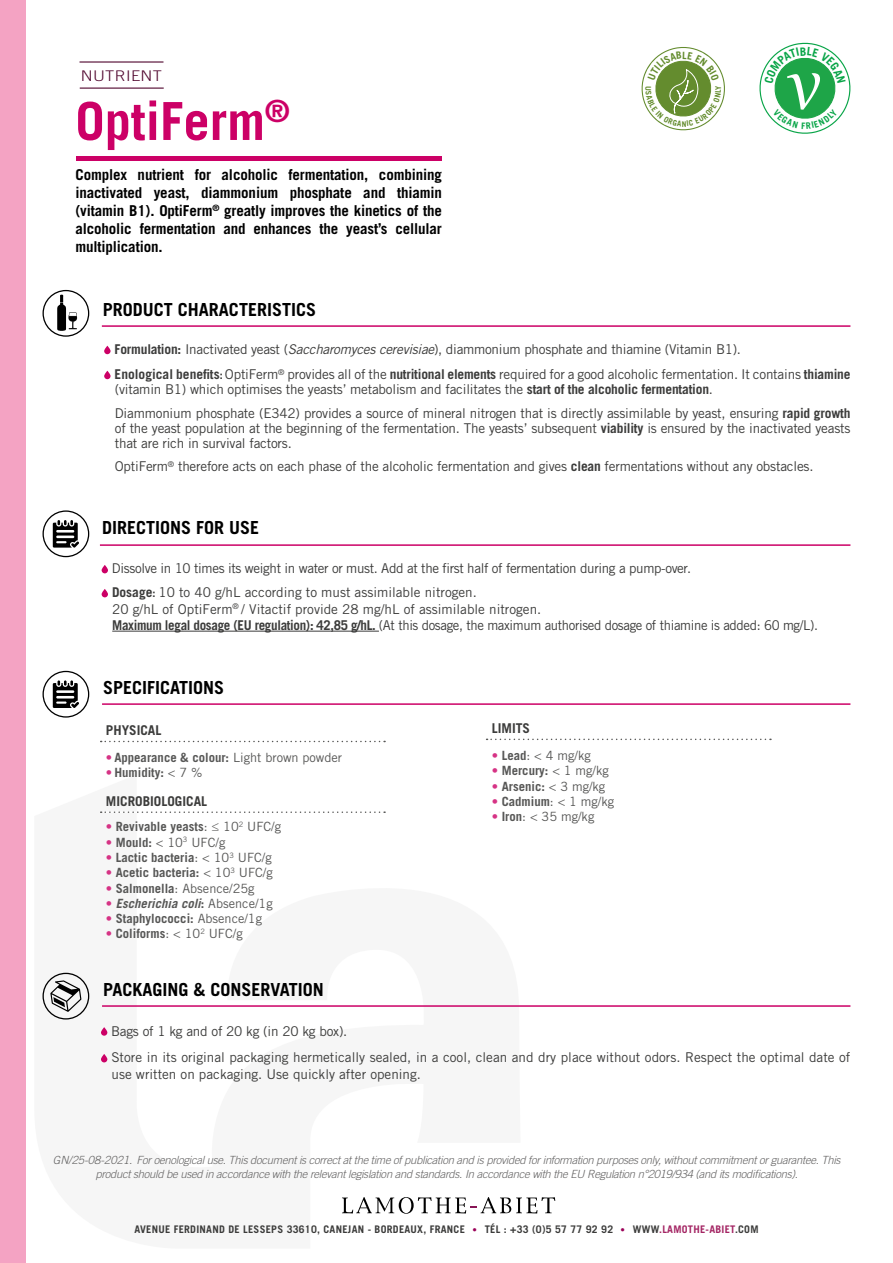
<style>
.page{position:relative;width:893px;height:1263px;background:#fff}
.page>*{position:absolute;margin:0;border:0;box-sizing:border-box;transform-origin:0 0}
.t1{font:700 52.5px "Trade Gothic LT Std";color:#c06}
.t2{font:700 18px "Trade Gothic LT Std";color:#000}
.t3{font:700 15px/18px "Trade Gothic LT Std";letter-spacing:-.01em;color:#000;text-align:justify}
.t4{font:300 14.7px "Trade Gothic LT Std";letter-spacing:.02em;color:#50062e;scale:1.12 1}
.t5{font:13.5px/25px "Trade Gothic LT Std";letter-spacing:-.015em;color:#3c3c3b}
.t6{font:700 13.5px "Trade Gothic LT Std";color:#3c3c3b}
.t7{font:700 12.75px "Trade Gothic LT Std";color:#575756}
.t8{font:12.75px "Trade Gothic LT Std";color:#575756}
.t9{font:italic 700 12.75px "Trade Gothic LT Std";color:#575756}
.t10{font:italic 300 11.25px/13.5px "Trade Gothic LT Std";letter-spacing:-.025em;color:#646363;text-align:center}
.t11{font:700 10.5px "Trade Gothic LT Std";letter-spacing:.025em;color:#3c3c3b}
.s1{font-weight:700}
.s2{font-style:italic}
.s3{font-family:"Trade Gothic LT Std Bd Cn 20"}
.s4{color:#d63385}
.s5{font-weight:400}
.s6{font-weight:700;color:#d63385}
.s7{font-style:normal;color:#d63385}
.s8{font-style:normal}
.s9{font-weight:400;font-style:normal}
.s10{font-family:"Trade Gothic LT Std Cn 18";font-weight:400;font-size:9px;color:#9b0058}
.s11{color:#a42664}
</style>
<div class="page">
<div style="left:0;top:0;width:26px;height:1263px;background:#f4a3c3"></div>
<svg style="left:104px;top:346px;width:7px;height:8px"></svg>
<svg style="left:104px;top:371px;width:7px;height:8px"></svg>
<svg style="left:43px;top:290px;width:46px;height:47px"></svg>
<hr style="left:102px;top:325px;width:748px;height:2px;background:#c06">
<hr style="left:112px;top:631px;width:267px;height:1px;background:#3c3c3b">
<svg style="left:102px;top:565px;width:6px;height:8px"></svg>
<svg style="left:102px;top:589px;width:6px;height:8px"></svg>
<svg style="left:43px;top:510px;width:46px;height:47px"></svg>
<hr style="left:100px;top:544px;width:750px;height:2px;background:#c06">
<hr style="left:76px;top:156px;width:366px;height:4px;background:#c06">
<svg style="left:342px;top:1197px;width:213px;height:17px"></svg>
<svg style="left:101px;top:1027px;width:6px;height:9px"></svg>
<svg style="left:101px;top:1054px;width:6px;height:8px"></svg>
<svg style="left:43px;top:973px;width:46px;height:46px"></svg>
<hr style="left:102px;top:1005px;width:748px;height:2px;background:#c06">
<svg style="left:43px;top:671px;width:46px;height:47px"></svg>
<hr style="left:102px;top:703px;width:748px;height:2px;background:#c06">
<svg style="left:101px;top:741px;width:284px;height:1px"></svg>
<svg style="left:487px;top:739px;width:284px;height:1px"></svg>
<svg style="left:101px;top:811px;width:284px;height:2px"></svg>
<hr style="left:80px;top:61px;width:83px;height:2px;background:#50062e">
<hr style="left:80px;top:88px;width:84px;height:1px;background:#50062e">
<svg style="left:641px;top:47px;width:84px;height:84px"></svg>
<svg style="left:759px;top:42px;width:91px;height:92px"></svg>
<p class="t4" style="left:81px;top:67px;width:74px">NUTRIENT</p>
<h1 class="t1" style="left:75px;top:89px;width:216px">OptiFerm<sup>®</sup></h1>
<p class="t3" style="left:75px;top:165px;width:368px">Complex nutrient for alcoholic fermentation, combining inactivated yeast, diammonium phosphate and thiamin (vitamin B1). OptiFerm<sup>®</sup> greatly improves the kinetics of the alcoholic fermentation and enhances the yeast’s cellular multiplication.</p>
<h2 class="t2" style="left:103px;top:298px;width:215px">PRODUCT CHARACTERISTICS</h2>
<p class="t5" style="left:115px;top:337px;width:737px"><span class="s1">Formulation:</span> Inactivated yeast (<span class="s2">Saccharomyces cerevisiae</span>), diammonium phosphate and thiamine (Vitamin B1).<br><span class="s1">Enological benefits</span><span class="s3">:</span> OptiFerm<sup>®</sup> provides all of the <span class="s1">nutritional elements</span> required for a good alcoholic fermentation. It contains <span class="s1">thiamine</span></p>
<p class="t5" style="left:115px;top:377px;width:737px;line-height:23.5px">(vitamin B1) which optimises the yeasts’ metabolism and facilitates the <span class="s1">start of the alcoholic fermentation</span>.<br>Diammonium phosphate (E342) provides a source of mineral nitrogen that is directly assimilable by yeast, ensuring <span class="s1">rapid growth</span></p>
<p class="t5" style="left:115px;top:420px;width:737px;line-height:15px">of the yeast population at the beginning of the fermentation. The yeasts’ subsequent <span class="s1">viability</span> is ensured by the inactivated yeasts that are rich in survival factors.</p>
<p class="t5" style="left:115px;top:454px;width:700px">OptiFerm<sup>®</sup> therefore acts on each phase of the alcoholic fermentation and gives <span class="s1">clean</span> fermentations without any obstacles.</p>
<h2 class="t2" style="left:102px;top:517px;width:159px">DIRECTIONS FOR USE</h2>
<p class="t5" style="left:112px;top:556px;width:581px;line-height:24px">Dissolve in 10 times its weight in water or must. Add at the first half of fermentation during a pump-over.<br><span class="s1">Dosage</span><span class="s3">:</span> 10 to 40 g/hL according to must assimilable nitrogen.</p>
<p class="t5" style="left:112px;top:600px;width:707px;line-height:16.2px">20 g/hL of OptiFerm<sup>®</sup> / Vitactif provide 28 mg/hL of assimilable nitrogen.<br><span class="s1">Maximum legal dosage (EU regulation): 42,85 g/hL.</span> (At this dosage, the maximum authorised dosage of thiamine is added: 60 mg/L).</p>
<h2 class="t2" style="left:103px;top:677px;width:123px">SPECIFICATIONS</h2>
<p class="t6" style="left:106px;top:722px;width:57px">PHYSICAL</p>
<p class="t7" style="left:106px;top:750px;width:238px"><span class="s4">•</span> Appearance &amp; colour: <span class="s5">Light brown powder</span></p>
<p class="t7" style="left:106px;top:765px;width:98px"><span class="s4">•</span> Humidity: <span class="s5">&lt; 7 %</span></p>
<p class="t6" style="left:106px;top:793px;width:103px">MICROBIOLOGICAL</p>
<p class="t7" style="left:106px;top:819px;width:177px"><span class="s4">•</span> Revivable yeasts<span class="s5">: ≤ 10</span><sup>2</sup> <span class="s5">UFC/g</span></p>
<p class="t8" style="left:106px;top:834px;width:121px"><span class="s6">•</span> <span class="s1">Mould:</span> &lt; 10<sup>3</sup> UFC/g</p>
<p class="t7" style="left:106px;top:849px;width:167px"><span class="s4">•</span> Lactic bacteria<span class="s5">: &lt; 10</span><sup>3</sup> <span class="s5">UFC/g</span></p>
<p class="t7" style="left:106px;top:865px;width:168px"><span class="s4">•</span> Acetic bacteria: <span class="s5">&lt; 10</span><sup>3</sup> <span class="s5">UFC/g</span></p>
<p class="t8" style="left:106px;top:880px;width:150px"><span class="s6">•</span> <span class="s1">Salmonella</span>: Absence/25g</p>
<p class="t9" style="left:106px;top:895px;width:168px"><span class="s7">•</span> Escherichia coli<span class="s8">:</span> <span class="s9">Absence/1g</span></p>
<p class="t7" style="left:106px;top:911px;width:158px"><span class="s4">•</span> Staphylococci: <span class="s5">Absence/1g</span></p>
<p class="t7" style="left:106px;top:926px;width:138px"><span class="s4">•</span> Coliforms<span class="s5">: &lt; 10</span><sup>2</sup> <span class="s5">UFC/g</span></p>
<h2 class="t2" style="left:103px;top:978px;width:222px">PACKAGING &amp; CONSERVATION</h2>
<p class="t6" style="left:492px;top:720px;width:40px">LIMITS</p>
<p class="t8" style="left:492px;top:748px;width:100px"><span class="s6">•</span> <span class="s1">Lead</span>: &lt; 4 mg/kg</p>
<p class="t7" style="left:492px;top:763px;width:119px"><span class="s4">•</span> Mercury: <span class="s5">&lt; 1 mg/kg</span></p>
<p class="t7" style="left:492px;top:778px;width:115px"><span class="s4">•</span> Arsenic: <span class="s5">&lt; 3 mg/kg</span></p>
<p class="t8" style="left:492px;top:794px;width:124px"><span class="s6">•</span> <span class="s1">Cadmium</span>: &lt; 1 mg/kg</p>
<p class="t8" style="left:492px;top:809px;width:104px"><span class="s6">•</span> <span class="s1">Iron</span>: &lt; 35 mg/kg</p>
<p class="t5" style="left:111px;top:1017px;width:741px;line-height:26.7px">Bags of 1 kg and of 20 kg (in 20 kg box).<br>Store in its original packaging hermetically sealed, in a cool, clean and dry place without odors. Respect the optimal date of</p>
<p class="t5" style="left:112px;top:1061px;width:311px">use written on packaging. Use quickly after opening.</p>
<p class="t10" style="left:53px;top:1154px;width:789px">GN/25-08-2021. For oenological use. This document is correct at the time of publication and is provided for information purposes only, without commitment or guarantee. This product should be used in accordance with the relevant legislation and standards. In accordance with the EU Regulation n°2019/934 (and its modifications).</p>
<p class="t11" style="left:134px;top:1223px;width:626px">AVENUE FERDINAND DE LESSEPS 33610, CANEJAN - BORDEAUX, FRANCE <span class="s10">•</span> TÉL : +33 (0)5 57 77 92 92 <span class="s10">•</span> WWW<span class="s11">.LAMOTHE-ABIET</span>.COM</p>
</div>
